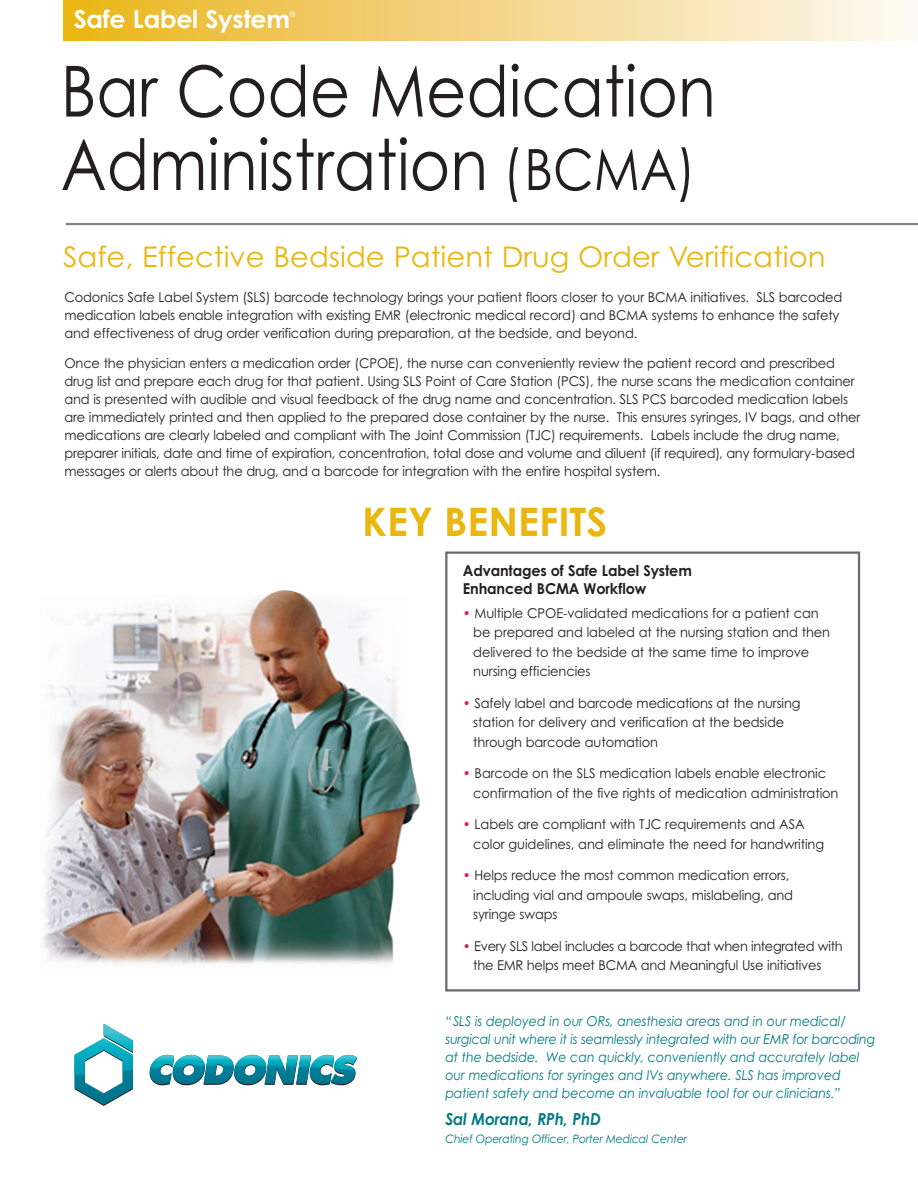
<style>
.page{position:relative;width:918px;height:1188px;background:#fff}
.page>*{position:absolute;margin:0;border:0;box-sizing:border-box;transform-origin:0 0}
.t1{font:70.5px/73.5px "Century Gothic";color:#231f20;scale:.88 1}
.t2{font:700 39.45px "Century Gothic";color:#eab610}
.t3{font:28.5px "Century Gothic";color:#eab610}
.t4{font:700 24.75px "Century Gothic";letter-spacing:-.01em;color:#fff}
.t5{font:italic 700 16.65px "Century Gothic";letter-spacing:-.01em;color:#007a83;scale:.93 1}
.t6{font:700 15px/17.9px "Century Gothic";letter-spacing:-.01em;color:#231f20;scale:.96 1}
.t7{font:italic 13.65px/18px "Century Gothic";letter-spacing:-.005em;color:#007a83;scale:.93 1}
.t8{font:13.5px/19.5px "Century Gothic";letter-spacing:-.01em;color:#231f20;scale:.96 1}
.t9{font:italic 11.7px "Century Gothic";letter-spacing:-.01em;color:#007a83;scale:.93 1}
.t10{font:7.5px "Century Gothic";color:#fff}
.s1{font-size:57px}
.s2{color:#e4183e}
</style>
<div class="page">
<div style="left:445px;top:552px;width:415px;height:440px;border:2px solid #696b73"></div>
<div style="left:64px;top:0;width:854px;height:40px;background:linear-gradient(to right,#eab31b,#fdf9f5)"></div>
<hr style="left:66px;top:223px;width:852px;height:2px;background:#808289">
<img style="left:42px;top:590px;width:378px;height:374px">
<svg style="left:75px;top:1024px;width:58px;height:82px"></svg>
<svg style="left:150px;top:1055px;width:207px;height:30px"></svg>
<h3 class="t4" style="left:74px;top:5px;width:218px">Safe Label System</h3>
<p class="t10" style="left:290px;top:10px;width:7px">®</p>
<h1 class="t1" style="left:61px;top:55px;width:746px">Bar Code Medication<br>Administration <span class="s1">(BCMA)</span></h1>
<h3 class="t3" style="left:63px;top:241px;width:764px">Safe, Effective Bedside Patient Drug Order Verification</h3>
<p class="t8" style="left:64px;top:289px;width:812px;line-height:18px">Codonics Safe Label System (SLS) barcode technology brings your patient floors closer to your BCMA initiatives. SLS barcoded medication labels enable integration with existing EMR (electronic medical record) and BCMA systems to enhance the safety and effectiveness of drug order verification during preparation, at the bedside, and beyond.</p>
<p class="t8" style="left:64px;top:355px;width:831px;line-height:18px">Once the physician enters a medication order (CPOE), the nurse can conveniently review the patient record and prescribed drug list and prepare each drug for that patient. Using SLS Point of Care Station (PCS), the nurse scans the medication container and is presented with audible and visual feedback of the drug name and concentration. SLS PCS barcoded medication labels are immediately printed and then applied to the prepared dose container by the nurse. This ensures syringes, IV bags, and other medications are clearly labeled and compliant with The Joint Commission (TJC) requirements. Labels include the drug name, preparer initials, date and time of expiration, concentration, total dose and volume and diluent (if required), any formulary-based messages or alerts about the drug, and a barcode for integration with the entire hospital system.</p>
<h2 class="t2" style="left:362px;top:499px;width:247px">KEY BENEFITS</h2>
<p class="t6" style="left:463px;top:562px;width:240px">Advantages of Safe Label System<br>Enhanced BCMA Workflow</p>
<p class="t8" style="left:473px;top:603px;width:373px;text-indent:-10px"><span class="s2">•</span> Multiple CPOE-validated medications for a patient can be prepared and labeled at the nursing station and then delivered to the bedside at the same time to improve nursing efficiencies</p>
<p class="t8" style="left:473px;top:693px;width:342px;text-indent:-10px"><span class="s2">•</span> Safely label and barcode medications at the nursing station for delivery and verification at the bedside through barcode automation</p>
<p class="t8" style="left:473px;top:764px;width:382px;text-indent:-10px"><span class="s2">•</span> Barcode on the SLS medication labels enable electronic confirmation of the five rights of medication administration</p>
<p class="t8" style="left:473px;top:815px;width:367px;text-indent:-10px"><span class="s2">•</span> Labels are compliant with TJC requirements and ASA color guidelines, and eliminate the need for handwriting</p>
<p class="t8" style="left:473px;top:866px;width:335px;text-indent:-10px"><span class="s2">•</span> Helps reduce the most common medication errors, including vial and ampoule swaps, mislabeling, and syringe swaps</p>
<p class="t8" style="left:473px;top:936px;width:386px;text-indent:-10px"><span class="s2">•</span> Every SLS label includes a barcode that when integrated with the EMR helps meet BCMA and Meaningful Use initiatives</p>
<p class="t7" style="left:445px;top:1012px;width:464px">“SLS is deployed in our ORs, anesthesia areas and in our medical/ surgical unit where it is seamlessly integrated with our EMR for barcoding at the bedside. We can quickly, conveniently and accurately label our medications for syringes and IVs anywhere. SLS has improved patient safety and become an invaluable tool for our clinicians.”</p>
<p class="t5" style="left:445px;top:1109px;width:169px">Sal Morana, RPh, PhD</p>
<p class="t9" style="left:445px;top:1132px;width:262px">Chief Operating Officer, Porter Medical Center</p>
</div>
